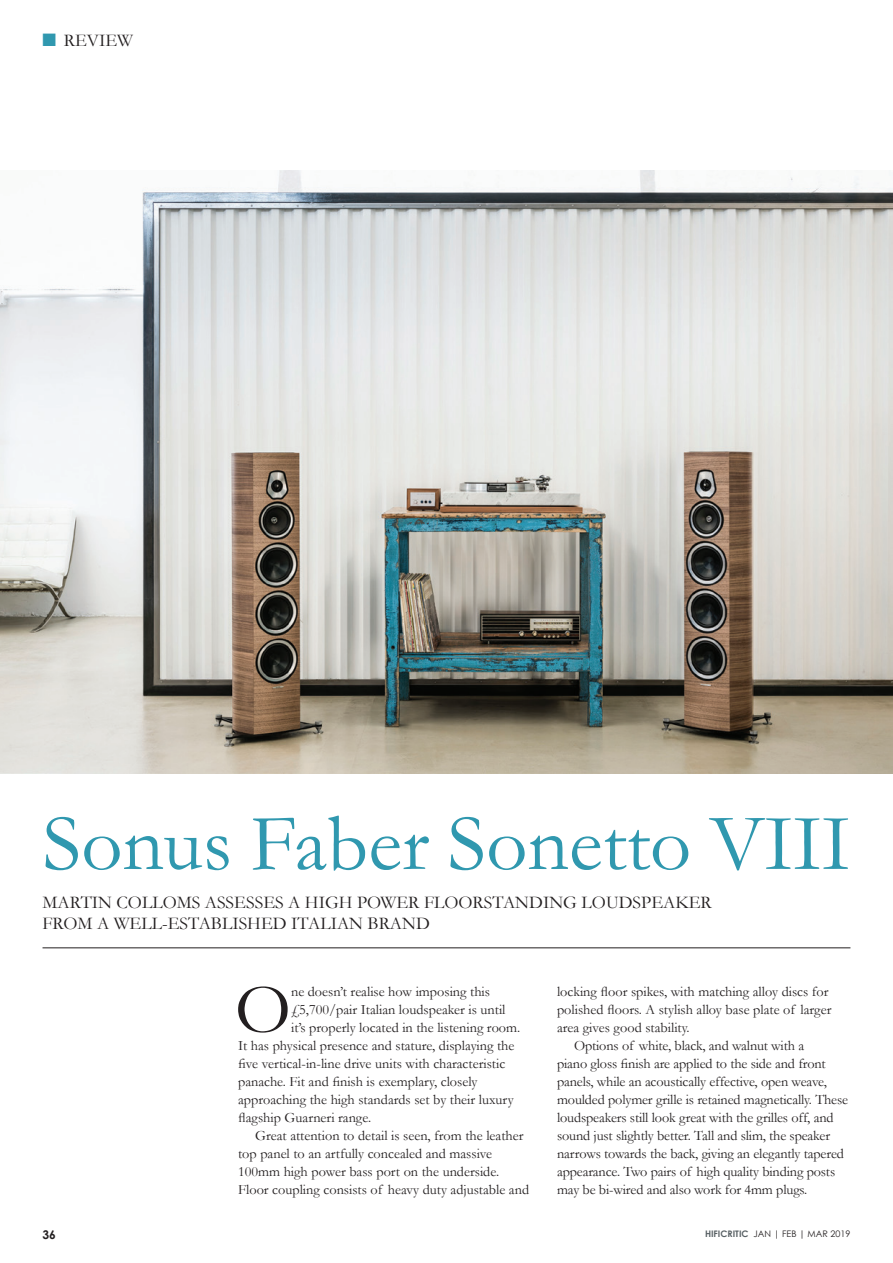
<style>
.page{position:relative;width:893px;height:1263px;background:#fff}
.page>*{position:absolute;margin:0;border:0;box-sizing:border-box;transform-origin:0 0}
.Body_text_AGP{font:81px "Garamond";color:#3098af}
.Body_text_AGP-2{font:72px "Garamond";color:#231f20}
.Body_text_AGP-3{font:18px "Garamond";color:#231f20}
.heading_3{font:18px "Garamond";color:#231f20}
.Body_text_AGP-4{font:14.25px/18px "Garamond";color:#231f20}
.t1{font:700 12px "Century Gothic";color:#231f20}
.t2{font:9px "Century Gothic";color:#231f20}
.s1{color:#3098af}
.s2{font-weight:700;color:#586064}
</style>
<div class="page">
<hr style="left:43px;top:947px;width:807px;height:1px;background:#231f20">
<img style="left:0;top:170px;width:893px;height:604px">
<p class="heading_3" style="left:42px;top:30px;width:92px"><span class="s1">■</span> REVIEW</p>
<p class="Body_text_AGP" style="left:43px;top:795px;width:809px">Sonus Faber Sonetto VIII</p>
<p class="Body_text_AGP-3" style="left:43px;top:891px;width:671px">MARTIN COLLOMS ASSESSES A HIGH POWER FLOORSTANDING LOUDSPEAKER</p>
<p class="Body_text_AGP-3" style="left:43px;top:912px;width:389px">FROM A WELL-ESTABLISHED ITALIAN BRAND</p>
<p class="Body_text_AGP-2" style="left:235px;top:966px;width:58px">O</p>
<p class="Body_text_AGP-4" style="left:291px;top:982px;width:201px">ne doesn’t realise how imposing this</p>
<p class="Body_text_AGP-4" style="left:291px;top:1000px;width:216px">£5,700/pair Italian loudspeaker is until</p>
<p class="Body_text_AGP-4" style="left:291px;top:1018px;width:231px">it’s properly located in the listening room.</p>
<p class="Body_text_AGP-4" style="left:238px;top:1036px;width:278px">It has physical presence and stature, displaying the</p>
<p class="Body_text_AGP-4" style="left:238px;top:1054px;width:269px">five vertical-in-line drive units with characteristic</p>
<p class="Body_text_AGP-4" style="left:238px;top:1072px;width:241px">panache. Fit and finish is exemplary, closely</p>
<p class="Body_text_AGP-4" style="left:238px;top:1090px;width:277px">approaching the high standards set by their luxury</p>
<p class="Body_text_AGP-4" style="left:238px;top:1108px;width:135px">flagship Guarneri range.</p>
<p class="Body_text_AGP-4" style="left:238px;top:1126px;width:292px;text-indent:17px">Great attention to detail is seen, from the leather top panel to an artfully concealed and massive 100mm high power bass port on the underside.<br>Floor coupling consists of heavy duty adjustable and</p>
<p class="Body_text_AGP-4" style="left:557px;top:982px;width:276px">locking floor spikes, with matching alloy discs for polished floors. A stylish alloy base plate of larger area gives good stability.</p>
<p class="Body_text_AGP-4" style="left:557px;top:1036px;width:293px;text-indent:17px">Options of white, black, and walnut with a<br>piano gloss finish are applied to the side and front panels, while an acoustically effective, open weave, moulded polymer grille is retained magnetically. These loudspeakers still look great with the grilles off, and sound just slightly better. Tall and slim, the speaker narrows towards the back, giving an elegantly tapered appearance. Two pairs of high quality binding posts may be bi-wired and also work for 4mm plugs.</p>
<p class="t1" style="left:43px;top:1227px;width:15px">36</p>
<p class="t2" style="left:705px;top:1228px;width:147px"><span class="s2">HIFICRITIC</span> JAN | FEB | MAR 2019</p>
</div>
